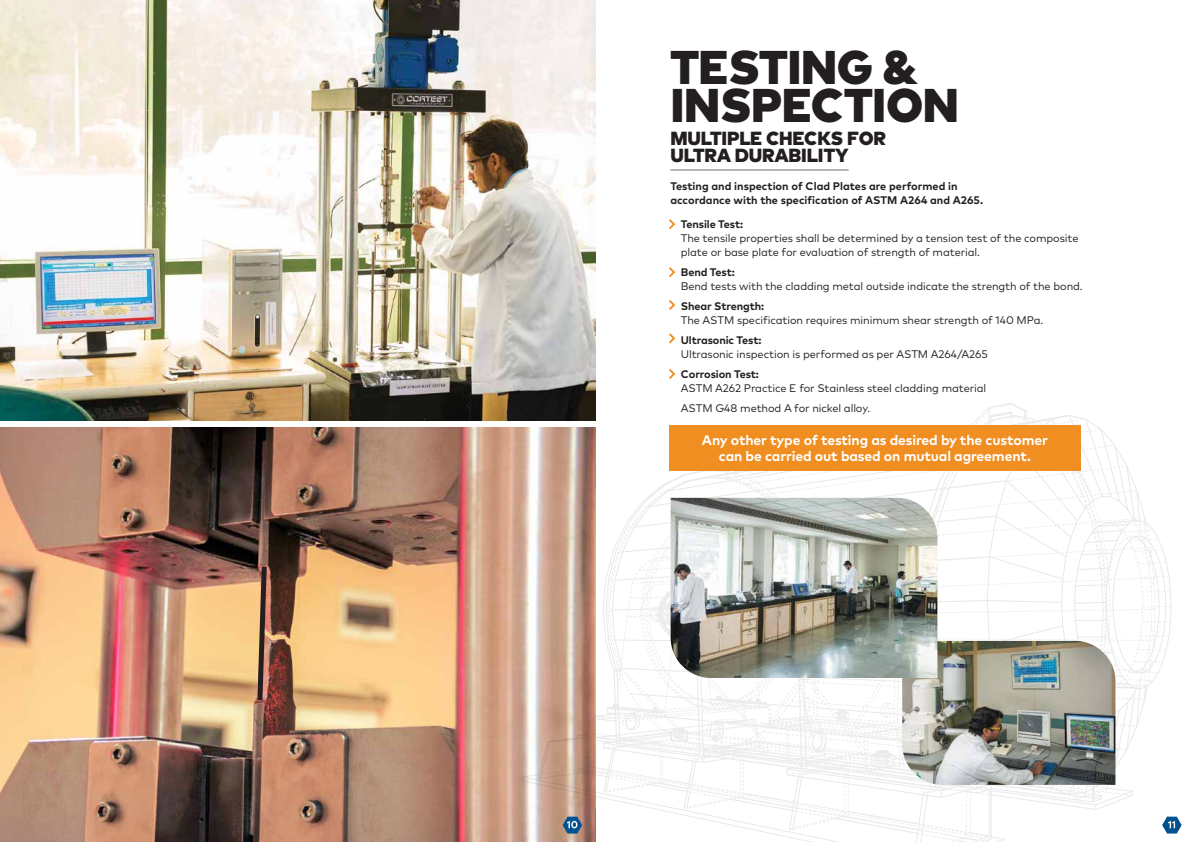
<style>
.page{position:relative;width:1191px;height:842px;background:#fff}
.page>*{position:absolute;margin:0;border:0;box-sizing:border-box;transform-origin:0 0}
.t1{font:900 47.3px/37.6px "Markfor FITCH";letter-spacing:-.01em;color:#231f20}
.t2{font:900 19px/17.2px "Markfor FITCH";letter-spacing:-.01em;color:#231f20}
.t3{font:700 14px/16px "Markfor FITCH";letter-spacing:-.01em;color:#fff;text-align:center}
.t4{font:11px/14px "Markfor FITCH";letter-spacing:-.01em;color:#231f20}
.t5{font:700 11px/14px "Markfor FITCH";color:#231f20}
</style>
<div class="page">
<img style="left:0;top:427px;width:522px;height:415px">
<img style="left:0;top:0;width:595px;height:421px">
<svg style="left:522px;top:403px;width:659px;height:439px"></svg>
<svg style="left:669px;top:219px;width:6px;height:10px"></svg>
<svg style="left:669px;top:267px;width:6px;height:10px"></svg>
<svg style="left:669px;top:300px;width:6px;height:10px"></svg>
<svg style="left:669px;top:333px;width:6px;height:10px"></svg>
<svg style="left:669px;top:369px;width:6px;height:10px"></svg>
<div style="left:669px;top:425px;width:411px;height:46px;background:#f08e21"></div>
<hr style="left:670px;top:169px;width:178px;height:1px;background:#6e6f71">
<img style="left:902px;top:641px;width:213px;height:144px">
<img style="left:670px;top:498px;width:267px;height:180px">
<svg style="left:255px;top:562px;width:14px;height:143px;background:#9d725a"></svg>
<h1 class="t1" style="left:670px;top:48px;width:290px">TESTING &amp;<br>INSPECTION</h1>
<h2 class="t2" style="left:670px;top:129px;width:217px">MULTIPLE CHECKS FOR<br>ULTRA DURABILITY</h2>
<p class="t5" style="left:670px;top:179px;width:314px">Testing and inspection of Clad Plates are performed in accordance with the specification of ASTM A264 and A265.</p>
<p class="t5" style="left:681px;top:217px;width:64px">Tensile Test:</p>
<p class="t4" style="left:681px;top:231px;width:399px">The tensile properties shall be determined by a tension test of the composite plate or base plate for evaluation of strength of material.</p>
<p class="t5" style="left:681px;top:265px;width:55px">Bend Test:</p>
<p class="t4" style="left:681px;top:279px;width:403px">Bend tests with the cladding metal outside indicate the strength of the bond.</p>
<p class="t5" style="left:681px;top:299px;width:85px">Shear Strength:</p>
<p class="t4" style="left:681px;top:313px;width:364px">The ASTM specification requires minimum shear strength of 140 MPa.</p>
<p class="t5" style="left:681px;top:333px;width:82px">Ultrasonic Test:</p>
<p class="t4" style="left:681px;top:347px;width:308px">Ultrasonic inspection is performed as per ASTM A264/A265</p>
<p class="t5" style="left:681px;top:367px;width:80px">Corrosion Test:</p>
<p class="t4" style="left:681px;top:378px;width:307px;line-height:20px">ASTM A262 Practice E for Stainless steel cladding material<br>ASTM G48 method A for nickel alloy.</p>
<p class="t3" style="left:702px;top:431px;width:347px">Any other type of testing as desired by the customer can be carried out based on mutual agreement.</p>
</div>
